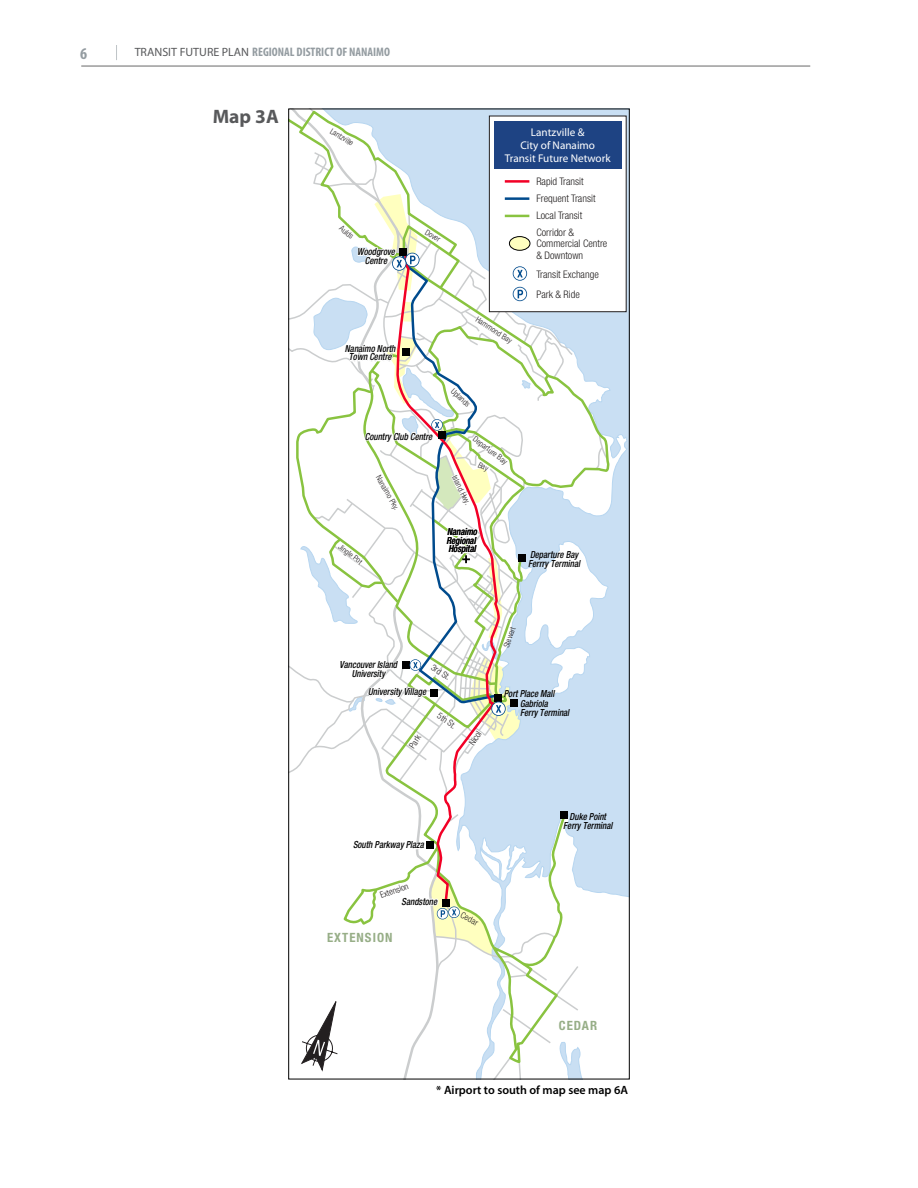
<style>
.page{position:relative;width:918px;height:1188px;background:#fff}
.page>*{position:absolute;margin:0;border:0;box-sizing:border-box;transform-origin:0 0}
.t1{font:700 19.5px "Myriad Pro";color:#58595b}
.t2{font:700 condensed 16.5px "Myriad Pro";color:#949ca1}
.t3{font:700 condensed 12.75px "Helvetica Neue LT Std";letter-spacing:.08em;color:#97ae87}
.t4{font:700 condensed 12.3px "Myriad Pro";color:#949ca1}
.t5{font:600 12px "Myriad Pro";color:#000}
.t6{font:11.25px/13.4px "Myriad Pro";color:#fff;text-align:center}
.t7{font:300 condensed 10.5px/16.8px "Helvetica Neue LT Std";color:#221f1f}
.t8{font:italic 500 condensed 9.75px/8.9px "Helvetica Neue LT Std";color:#010101;text-align:center;scale:.9 1}
.t9{font:300 condensed 8.85px "Helvetica Neue LT Std";color:#231f20}
.t10{font:300 condensed 7.95px "Helvetica Neue LT Std";color:#231f20}
.s1{font-weight:400;font-stretch:normal;font-size:12px;color:#58595b}
</style>
<div class="page">
<hr style="left:81px;top:66px;width:729px;height:1px;background:#000">
<svg style="left:116px;top:45px;width:1px;height:15px"></svg>
<svg style="left:610px;top:111px;width:18px;height:786px;background:#c6daed"></svg>
<div style="left:489px;top:116px;width:137px;height:196px;background:#fff"></div>
<div style="left:494px;top:121px;width:127px;height:48px;background:#1e4383"></div>
<svg style="left:289px;top:109px;width:321px;height:970px"></svg>
<h2 class="t2" style="left:80px;top:43px;width:9px">6</h2>
<p class="t4" style="left:135px;top:44px;width:257px"><span class="s1">TRANSIT FUTURE PLAN</span> REGIONAL DISTRICT OF NANAIMO</p>
<h1 class="t1" style="left:213px;top:103px;width:68px">Map 3A</h1>
<p class="t10" style="left:333px;top:126px;width:27px;rotate:32deg">Lantzville</p>
<p class="t10" style="left:343px;top:223px;width:17px;rotate:40deg">Aulds</p>
<p class="t8" style="left:357px;top:247px;width:43px">Woodgrove<br>Centre</p>
<p class="t10" style="left:428px;top:227px;width:18px;rotate:32deg">Dover</p>
<p class="t8" style="left:345px;top:344px;width:58px">Nanaimo North<br>Town Centre</p>
<p class="t6" style="left:505px;top:125px;width:107px">Lantzville &amp;<br>City of Nanaimo<br>Transit Future Network</p>
<p class="t10" style="left:479px;top:315px;width:43px;rotate:32deg">Hammond Bay</p>
<p class="t7" style="left:536px;top:173px;width:61px">Rapid Transit<br>Frequent Transit<br>Local Transit<br>Corridor &amp;</p>
<p class="t7" style="left:536px;top:238px;width:72px;line-height:11.7px">Commercial Centre &amp; Downtown</p>
<p class="t7" style="left:536px;top:265px;width:64px;line-height:19.5px">Transit Exchange<br>Park &amp; Ride</p>
<p class="t8" style="left:365px;top:432px;width:76px">Country Club Centre</p>
<p class="t10" style="left:382px;top:474px;width:40px;rotate:60deg">Nanaimo Pky.</p>
<p class="t10" style="left:455px;top:386px;width:24px;rotate:43deg">Uplands</p>
<p class="t10" style="left:477px;top:435px;width:42px;rotate:36deg">Departure Bay</p>
<p class="t10" style="left:459px;top:474px;width:34px;rotate:64deg">Island Hwy.</p>
<p class="t10" style="left:342px;top:542px;width:29px;rotate:38deg">Jingle Pot</p>
<p class="t8" style="left:446px;top:527px;width:36px;text-align:left">Nanaimo<br>Regional<br>Hospital</p>
<p class="t8" style="left:528px;top:550px;width:59px;text-align:left">Departure Bay<br>Ferrry Terminal</p>
<p class="t8" style="left:340px;top:661px;width:65px">Vancouver Island<br>University</p>
<p class="t9" style="left:435px;top:662px;width:23px;rotate:33deg">3rd St.</p>
<p class="t9" style="left:434px;top:663px;width:23px;rotate:33deg">3rd St.</p>
<p class="t8" style="left:368px;top:688px;width:66px">University Village</p>
<p class="t9" style="left:407px;top:745px;width:15px;rotate:-57deg">Park</p>
<p class="t9" style="left:441px;top:710px;width:22px;rotate:34deg">5th St.</p>
<p class="t9" style="left:467px;top:742px;width:17px;rotate:-57deg">Nicol</p>
<p class="t10" style="left:502px;top:646px;width:23px;rotate:-71deg">Stewart</p>
<p class="t8" style="left:520px;top:688px;width:40px;line-height:10.9px;text-align:left;text-indent:-16px">Port Place Mall<br>Gabriola</p>
<p class="t8" style="left:520px;top:708px;width:56px">Ferry Terminal</p>
<p class="t8" style="left:353px;top:841px;width:80px">South Parkway Plaza</p>
<p class="t9" style="left:379px;top:891px;width:31px;rotate:-20deg">Extension</p>
<p class="t8" style="left:402px;top:897px;width:41px">Sandstone</p>
<h3 class="t3" style="left:327px;top:930px;width:67px">EXTENSION</h3>
<p class="t9" style="left:464px;top:910px;width:20px;rotate:27deg">Cedar</p>
<p class="t8" style="left:563px;top:813px;width:56px">Duke Point<br>Ferry Terminal</p>
<h3 class="t3" style="left:559px;top:1017px;width:40px">CEDAR</h3>
<p class="t5" style="left:436px;top:1083px;width:193px">* Airport to south of map see map 6A</p>
</div>
